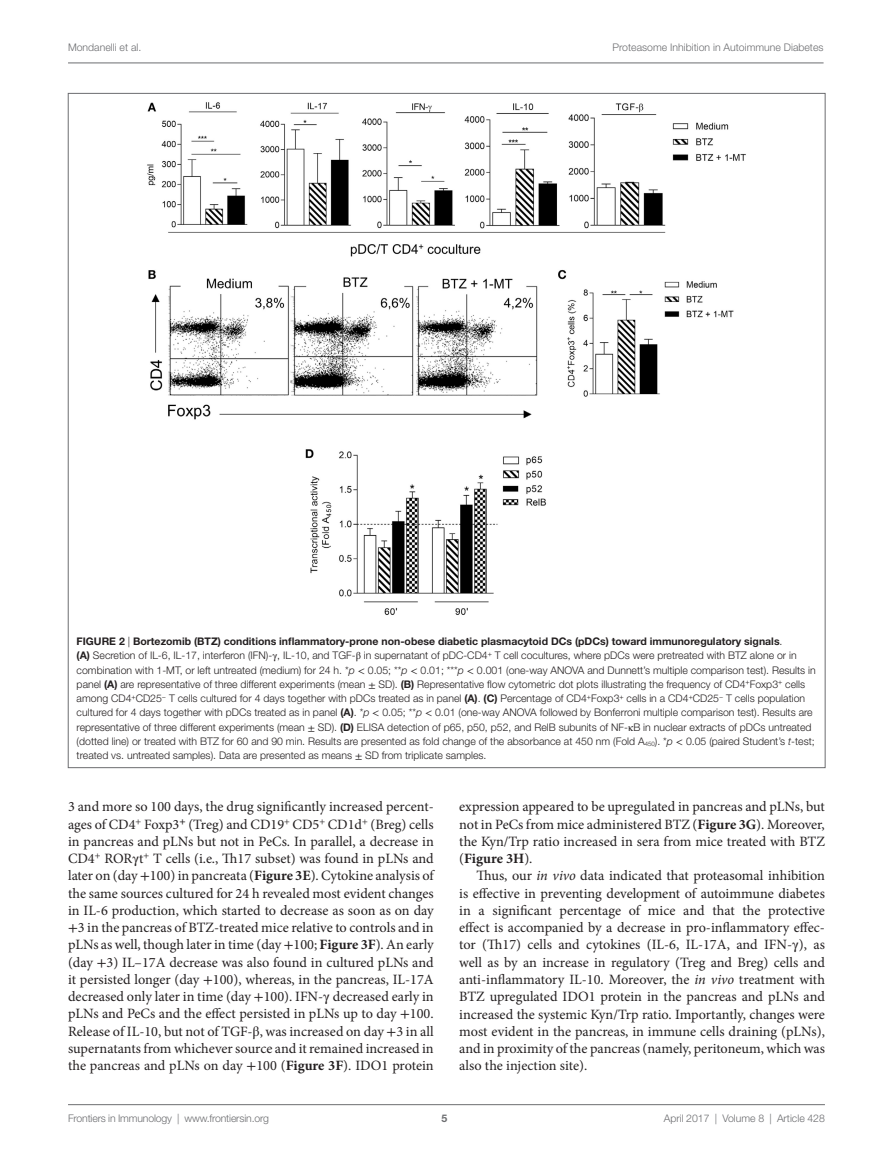
<style>
.page{position:relative;width:893px;height:1170px;background:#fff}
.page>*{position:absolute;margin:0;border:0;box-sizing:border-box;transform-origin:0 0}
.t1{font:14.25px/17.2px "Minion Pro";color:#231f20;text-align:justify}
.t2{font:300 10.5px/14.2px "Helvetica Neue LT Std";color:#231f20}
.t3{font:300 10.5px "Helvetica Neue LT Std";color:#6c6d70}
.t4{font:700 10.5px "Helvetica Neue LT Std";color:#6c6d70}
.s1{font-weight:700}
.s2{font-family:"STIX General";font-weight:400}
.s3{font-style:italic}
.s4{font-family:"STIX General"}
</style>
<div class="page">
<img style="left:147px;top:102px;width:599px;height:513px">
<hr style="left:68px;top:1104px;width:757px;height:1px;background:#6c6d70">
<hr style="left:68px;top:63px;width:755px;height:1px;background:#6c6d70">
<p class="t3" style="left:68px;top:41px;width:75px">Mondanelli et al.</p>
<p class="t3" style="left:613px;top:41px;width:212px">Proteasome Inhibition in Autoimmune Diabetes</p>
<p class="t2" style="left:77px;top:634px;width:741px"><span class="s1">FIG URE 2</span> | <span class="s1">Bortezomib (BTZ) conditions inflammatory-prone non-obese diabetic plasmacytoid DCs (pDCs) toward immunoregulatory signals</span>.<br><span class="s1">(A)</span> Secretion of IL-6, IL-17, interferon (IFN)-<span class="s2">γ</span>, IL-10, and TGF-<span class="s2">β</span> in supernatant of pDC-CD4<sup>+</sup> T cell cocultures, where pDCs were pretreated with BTZ alone or in combination with 1-MT, or left untreated (medium) for 24 h. *<span class="s3">p</span> <span class="s2">&lt;</span> 0.05; **<span class="s3">p</span> <span class="s2">&lt;</span> 0.01; ***<span class="s3">p</span> <span class="s2">&lt;</span> 0.001 (one-way ANOVA and Dunnett’s multiple comparison test). Results in panel <span class="s1">(A)</span> are representative of three different experiments (mean <span class="s2">±</span> SD). <span class="s1">(B)</span> Representative flow cytometric dot plots illustrating the frequency of CD4<sup>+</sup>Foxp3<sup>+</sup> cells among CD4<sup>+</sup>CD25<sup>−</sup> T cells cultured for 4 days together with pDCs treated as in panel <span class="s1">(A)</span>. <span class="s1">(C)</span> Percentage of CD4<sup>+</sup>Foxp3<sup>+</sup> cells in a CD4<sup>+</sup>CD25<sup>−</sup> T cells population cultured for 4 days together with pDCs treated as in panel <span class="s1">(A)</span>. *<span class="s3">p</span> <span class="s2">&lt;</span> 0.05; **<span class="s3">p</span> <span class="s2">&lt;</span> 0.01 (one-way ANOVA followed by Bonferroni multiple comparison test). Results are representative of three different experiments (mean <span class="s2">±</span> SD). <span class="s1">(D)</span> ELISA detection of p65, p50, p52, and RelB subunits of NF-<span class="s2">κ</span>B in nuclear extracts of pDCs untreated (dotted line) or treated with BTZ for 60 and 90 min. Results are presented as fold change of the absorbance at 450 nm (Fold A<sub>450</sub>). *<span class="s3">p</span> <span class="s2">&lt;</span> 0.05 (paired Student’s <span class="s3">t</span>-test; treated vs. untreated samples). Data are presented as means <span class="s2">±</span> SD from triplicate samples.</p>
<p class="t1" style="left:68px;top:798px;width:367px">3 and more so 100 days, the drug significantly increased percent&shy;ages of CD4<sup>+</sup> Foxp3<sup>+</sup> (Treg) and CD19<sup>+</sup> CD5<sup>+</sup> CD1d<sup>+</sup> (Breg) cells in pancreas and pLNs but not in PeCs. In parallel, a decrease in CD4<sup>+</sup> ROR<span class="s4">γ</span>t<sup>+</sup> T cells (i.e., Th17 subset) was found in pLNs and later on (day <span class="s4">+</span>100) in pancreata (<span class="s1">Figure 3E</span>). Cytokine analysis of the same sources cultured for 24 h revealed most evident changes in IL-6 production, which started to decrease as soon as on day <span class="s4">+</span>3 in the pancreas of BTZ-treated mice relative to controls and in pLNs as well, though later in time (day <span class="s4">+</span>100; <span class="s1">Figure 3F</span>). An early (day <span class="s4">+</span>3) IL–17A decrease was also found in cultured pLNs and it persisted longer (day <span class="s4">+</span>100), whereas, in the pancreas, IL-17A decreased only later in time (day <span class="s4">+</span>100). IFN-<span class="s4">γ</span> decreased early in pLNs and PeCs and the effect persisted in pLNs up to day <span class="s4">+</span>100.<br>Release of IL-10, but not of TGF-<span class="s4">β</span>, was increased on day <span class="s4">+</span>3 in all supernatants from whichever source and it remained increased in the pancreas and pLNs on day <span class="s4">+</span>100 (<span class="s1">Figure 3F</span>). IDO1 protein</p>
<p class="t1" style="left:459px;top:798px;width:367px">expression appeared to be upregulated in pancreas and pLNs, but not in PeCs from mice administered BTZ (<span class="s1">Figure 3G</span>). Moreover, the Kyn/Trp ratio increased in sera from mice treated with BTZ (<span class="s1">Figure 3H</span>).</p>
<p class="t1" style="left:459px;top:867px;width:367px;text-indent:17px">Thus, our <span class="s3">in vivo</span> data indicated that proteasomal inhibition is effective in preventing development of autoimmune diabetes in a significant percentage of mice and that the protective effect is accompanied by a decrease in pro-inflammatory effec&shy;tor (Th17) cells and cytokines (IL-6, IL-17A, and IFN-<span class="s4">γ</span>), as well as by an increase in regulatory (Treg and Breg) cells and anti-inflammatory IL-10. Moreover, the <span class="s3">in vivo</span> treatment with BTZ upregulated IDO1 protein in the pancreas and pLNs and increased the systemic Kyn/Trp ratio. Importantly, changes were most evident in the pancreas, in immune cells draining (pLNs), and in proximity of the pancreas (namely, peritoneum, which was also the injection site).</p>
<p class="t3" style="left:68px;top:1111px;width:203px">Frontiers in Immunology | www.frontiersin.org</p>
<p class="t3" style="left:664px;top:1111px;width:163px">April 2017 | Volume 8 | Article 428</p>
<p class="t4" style="left:441px;top:1111px;width:7px">5</p>
</div>
